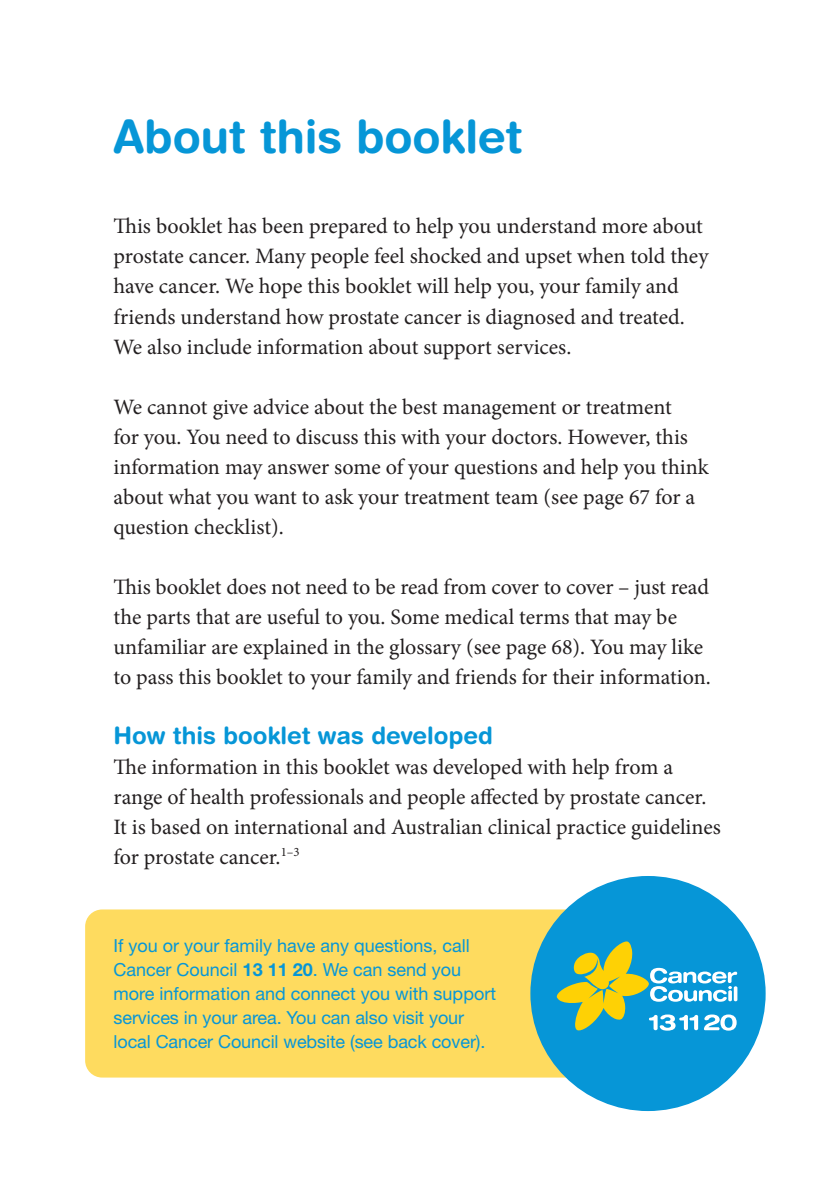
<style>
.page{position:relative;width:840px;height:1191px;background:#fff}
.page>*{position:absolute;margin:0;border:0;box-sizing:border-box;transform-origin:0 0}
._1__Ahead__no_conten{font:700 46px "Helvetica Rounded LT Std";color:#0696d7}
._3__Chead{font:700 24px "Helvetica Rounded LT Std";color:#0696d7}
._4__Body_Copy{font:22px/30px "Minion Pro";letter-spacing:-.005em;color:#231f20}
._5__Box_copy_BLUE_te{font:18px/24px "Helvetica Neue LT Std";color:#0696d7}
.s1{font-weight:700}
</style>
<div class="page">
<div style="left:85px;top:909px;width:641px;height:168px;background:#fedb5f;border-radius:17px"></div>
<div style="left:530px;top:876px;width:235px;height:235px;background:#0696d7;border-radius:50%"></div>
<svg style="left:556px;top:941px;width:181px;height:90px"></svg>
<p class="_1__Ahead__no_conten" style="left:113px;top:109px;width:410px">About this booklet</p>
<p class="_4__Body_Copy" style="left:113px;top:211px;width:596px">This booklet has been prepared to help you understand more about prostate cancer. Many people feel shocked and upset when told they have cancer. We hope this booklet will help you, your family and friends understand how prostate cancer is diagnosed and treated.<br>We also include information about support services.</p>
<p class="_4__Body_Copy" style="left:113px;top:391px;width:596px">We cannot give advice about the best management or treatment<br>for you. You need to discuss this with your doctors. However, this information may answer some of your questions and help you think about what you want to ask your treatment team (see page 67 for a question checklist).</p>
<p class="_4__Body_Copy" style="left:113px;top:571px;width:598px">This booklet does not need to be read from cover to cover – just read the parts that are useful to you. Some medical terms that may be unfamiliar are explained in the glossary (see page 68). You may like to pass this booklet to your family and friends for their information.</p>
<p class="_3__Chead" style="left:113px;top:720px;width:380px">How this booklet was developed</p>
<p class="_4__Body_Copy" style="left:113px;top:751px;width:608px">The information in this booklet was developed with help from a range of health professionals and people affected by prostate cancer.<br>It is based on international and Australian clinical practice guidelines for prostate cancer.<sup>1–3</sup></p>
<p class="_5__Box_copy_BLUE_te" style="left:113px;top:933px;width:384px">If you or your family have any questions, call Cancer Council <span class="s1">13 11 20</span>. We can send you more information and connect you with support services in your area. You can also visit your local Cancer Council website (see back cover).</p>
</div>
